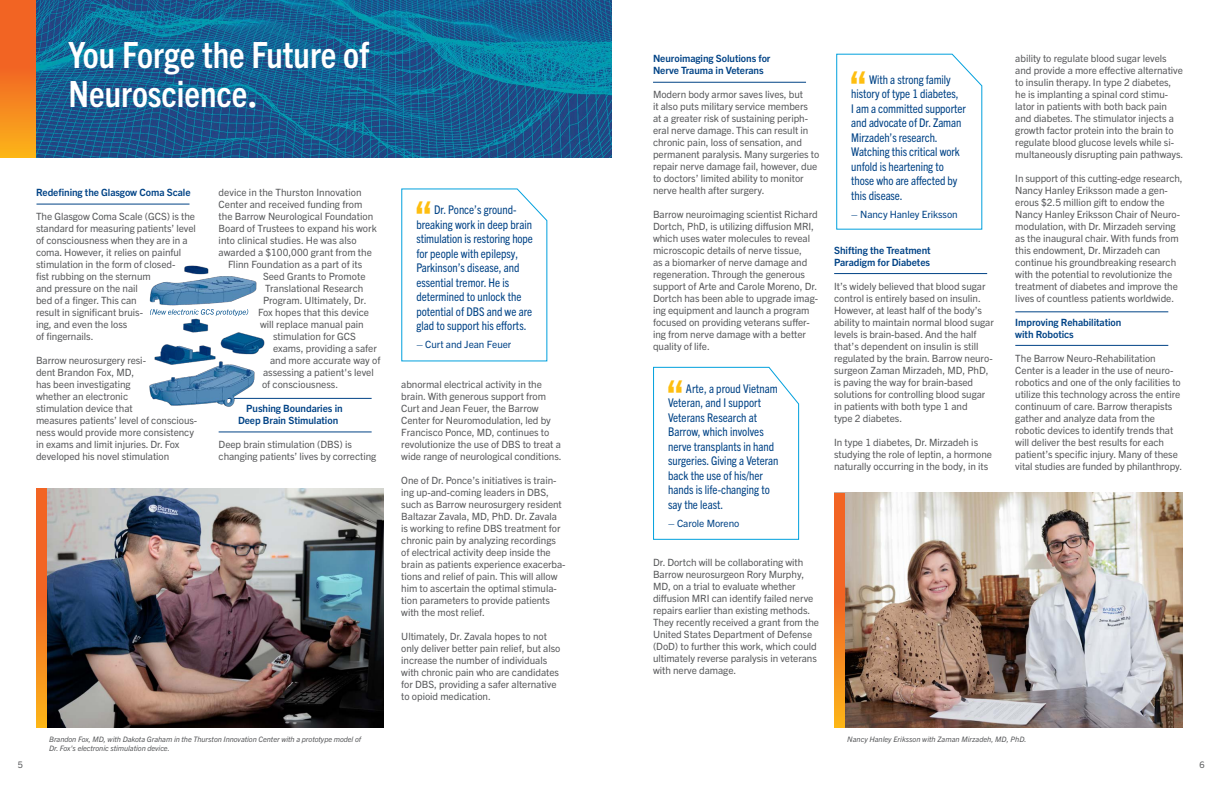
<style>
.page{position:relative;width:1224px;height:792px;background:#fff}
.page>*{position:absolute;margin:0;border:0;box-sizing:border-box;transform-origin:0 0}
.t1{font:700 condensed 44px "Trade Gothic Next LT Pro";color:#febe10}
.t2{font:700 condensed 36.2px/38.5px "Trade Gothic Next LT Pro";color:#fff}
.t3{font:condensed 12px/14.5px "Trade Gothic Next LT Pro";color:#014386}
.t4{font:10px/12px "Trade Gothic Next LT Pro";letter-spacing:-.005em;color:#58595b}
.t5{font:700 10px/12px "Trade Gothic Next LT Pro";letter-spacing:-.005em;color:#014386}
.t6{font:10px "Trade Gothic Next LT Pro";letter-spacing:-.005em;color:#014386}
.t7{font:9px "Trade Gothic Next LT Pro";color:#58595b}
.t8{font:italic 7.5px/9px "Trade Gothic Next LT Pro";letter-spacing:-.005em;color:#58595b}
.s1{font-family:"American Typewriter";font-weight:400;font-stretch:normal;font-size:48.5px}
</style>
<div class="page">
<hr style="left:219px;top:432px;width:153px;height:1px;background:#014386">
<hr style="left:219px;top:398px;width:153px;height:1px;background:#014386">
<img style="left:36px;top:0;width:576px;height:158px">
<svg style="left:0;top:0;width:36px;height:158px;background:#f47c20"></svg>
<svg style="left:401px;top:188px;width:147px;height:174px"></svg>
<hr style="left:36px;top:204px;width:154px;height:1px;background:#014386">
<img style="left:47px;top:489px;width:336px;height:239px">
<img style="left:150px;top:265px;width:116px;height:142px">
<svg style="left:150px;top:309px;width:98px;height:7px"></svg>
<svg style="left:36px;top:489px;width:11px;height:239px;background:#f47a20"></svg>
<svg style="left:653px;top:366px;width:147px;height:174px"></svg>
<svg style="left:836px;top:53px;width:147px;height:177px"></svg>
<hr style="left:834px;top:273px;width:153px;height:1px;background:#014386">
<hr style="left:653px;top:82px;width:153px;height:1px;background:#014386">
<hr style="left:1015px;top:345px;width:153px;height:1px;background:#014386">
<hr style="left:1015px;top:312px;width:153px;height:1px;background:#014386">
<img style="left:834px;top:492px;width:349px;height:236px">
<svg style="left:834px;top:493px;width:11px;height:235px;background:#f47a20"></svg>
<h2 class="t2" style="left:69px;top:33px;width:302px">You Forge the Future of<br>Neuroscience<span class="s1">.</span></h2>
<p class="t5" style="left:36px;top:185px;width:156px">Redefining the Glasgow Coma Scale</p>
<p class="t4" style="left:36px;top:209px;width:162px">The Glasgow Coma Scale (GCS) is the standard for measuring patients’ level of consciousness when they are in a coma. However, it relies on painful stimulation in the form of closed-<br>fist rubbing on the sternum<br>and pressure on the nail<br>bed of a finger. This can<br>result in significant bruis-<br>ing, and even the loss<br>of fingernails.</p>
<p class="t4" style="left:36px;top:353px;width:163px">Barrow neurosurgery resi-<br>dent Brandon Fox, MD,<br>has been investigating<br>whether an electronic<br>stimulation device that<br>measures patients’ level of conscious&shy;ness would provide more consistency in exams and limit injuries. Dr. Fox developed his novel stimulation</p>
<p class="t4" style="left:219px;top:185px;width:144px">device in the Thurston Innovation</p>
<p class="t4" style="left:219px;top:197px;width:145px">Center and received funding from</p>
<p class="t4" style="left:219px;top:209px;width:156px">the Barrow Neurological Foundation</p>
<p class="t4" style="left:219px;top:221px;width:160px">Board of Trustees to expand his work</p>
<p class="t4" style="left:219px;top:233px;width:139px">into clinical studies. He was also</p>
<p class="t4" style="left:219px;top:245px;width:155px">awarded a $100,000 grant from the</p>
<p class="t4" style="left:228px;top:257px;width:136px">Flinn Foundation as a part of its</p>
<p class="t4" style="left:263px;top:269px;width:104px">Seed Grants to Promote</p>
<p class="t4" style="left:265px;top:281px;width:100px">Translational Research</p>
<p class="t4" style="left:263px;top:293px;width:105px">Program. Ultimately, Dr.</p>
<p class="t4" style="left:258px;top:305px;width:113px">Fox hopes that this device</p>
<p class="t4" style="left:260px;top:317px;width:105px">will replace manual pain</p>
<p class="t4" style="left:273px;top:329px;width:84px">stimulation for GCS</p>
<p class="t4" style="left:273px;top:341px;width:105px">exams, providing a safer</p>
<p class="t4" style="left:270px;top:353px;width:112px">and more accurate way of</p>
<p class="t4" style="left:263px;top:365px;width:112px">assessing a patient's level</p>
<p class="t4" style="left:262px;top:377px;width:78px">of consciousness.</p>
<p class="t5" style="left:238px;top:401px;width:106px;text-indent:8px">Pushing Boundaries in<br>Deep Brain Stimulation</p>
<p class="t4" style="left:219px;top:437px;width:159px">Deep brain stimulation (DBS) is changing patients’ lives by correcting</p>
<p class="t8" style="left:49px;top:734px;width:314px">Brandon Fox, MD, with Dakota Graham in the Thurston Innovation Center with a prototype model of<br>Dr. Fox's electronic stimulation device.</p>
<h1 class="t1" style="left:414px;top:187px;width:20px">“</h1>
<p class="t3" style="left:416px;top:202px;width:118px;text-indent:18px">Dr. Ponce’s ground&shy;breaking work in deep brain stimulation is restoring hope for people with epilepsy,<br>Parkinson’s disease, and essential tremor. He is determined to unlock the potential of DBS and we are glad to support his efforts.</p>
<p class="t6" style="left:416px;top:338px;width:97px">– Curt and Jean Feuer</p>
<p class="t4" style="left:401px;top:378px;width:162px">abnormal electrical activity in the brain. With generous support from Curt and Jean Feuer, the Barrow Center for Neuromodulation, led by Francisco Ponce, MD, continues to revolutionize the use of DBS to treat a wide range of neurological conditions.</p>
<p class="t4" style="left:401px;top:474px;width:166px">One of Dr. Ponce’s initiatives is train&shy;ing up-and-coming leaders in DBS, such as Barrow neurosurgery resident Baltazar Zavala, MD, PhD. Dr. Zavala is working to refine DBS treatment for chronic pain by analyzing recordings of electrical activity deep inside the brain as patients experience exacerba&shy;tions and relief of pain. This will allow him to ascertain the optimal stimula&shy;tion parameters to provide patients with the most relief.</p>
<p class="t4" style="left:401px;top:630px;width:161px">Ultimately, Dr. Zavala hopes to not only deliver better pain relief, but also increase the number of individuals with chronic pain who are candidates for DBS, providing a safer alternative to opioid medication.</p>
<p class="t5" style="left:653px;top:51px;width:119px">Neuroimaging Solutions for<br>Nerve Trauma in Veterans</p>
<p class="t4" style="left:653px;top:87px;width:168px">Modern body armor saves lives, but<br>it also puts military service members<br>at a greater risk of sustaining periph&shy;eral nerve damage. This can result in chronic pain, loss of sensation, and permanent paralysis. Many surgeries to repair nerve damage fail, however, due to doctors’ limited ability to monitor nerve health after surgery.</p>
<p class="t4" style="left:653px;top:207px;width:167px">Barrow neuroimaging scientist Richard Dortch, PhD, is utilizing diffusion MRI, which uses water molecules to reveal microscopic details of nerve tissue,<br>as a biomarker of nerve damage and regeneration. Through the generous support of Arte and Carole Moreno, Dr.<br>Dortch has been able to upgrade imag&shy;ing equipment and launch a program focused on providing veterans suffer&shy;ing from nerve damage with a better quality of life.</p>
<h1 class="t1" style="left:666px;top:366px;width:20px">“</h1>
<p class="t3" style="left:668px;top:380px;width:112px;text-indent:18px">Arte, a proud Vietnam<br>Veteran, and I support<br>Veterans Research at<br>Barrow, which involves nerve transplants in hand surgeries. Giving a Veteran back the use of his/her hands is life-changing to say the least.</p>
<p class="t6" style="left:668px;top:516px;width:73px">– Carole Moreno</p>
<p class="t4" style="left:653px;top:555px;width:167px">Dr. Dortch will be collaborating with Barrow neurosurgeon Rory Murphy, MD, on a trial to evaluate whether diffusion MRI can identify failed nerve repairs earlier than existing methods.<br>They recently received a grant from the United States Department of Defense (DoD) to further this work, which could ultimately reverse paralysis in veterans with nerve damage.</p>
<h1 class="t1" style="left:849px;top:57px;width:20px">“</h1>
<p class="t3" style="left:851px;top:71px;width:116px;text-indent:18px">With a strong family history of type 1 diabetes,<br>I am a committed supporter and advocate of Dr. Zaman<br>Mirzadeh’s research.<br>Watching this critical work unfold is heartening to those who are affected by this disease.</p>
<p class="t6" style="left:851px;top:207px;width:108px">– Nancy Hanley Eriksson</p>
<p class="t5" style="left:834px;top:243px;width:98px">Shifting the Treatment<br>Paradigm for Diabetes</p>
<p class="t4" style="left:834px;top:279px;width:161px">It’s widely believed that blood sugar control is entirely based on insulin.<br>However, at least half of the body’s ability to maintain normal blood sugar levels is brain-based. And the half that’s dependent on insulin is still regulated by the brain. Barrow neuro&shy;surgeon Zaman Mirzadeh, MD, PhD, is paving the way for brain-based solutions for controlling blood sugar in patients with both type 1 and<br>type 2 diabetes.</p>
<p class="t4" style="left:834px;top:435px;width:159px">In type 1 diabetes, Dr. Mirzadeh is studying the role of leptin, a hormone naturally occurring in the body, in its</p>
<p class="t4" style="left:1015px;top:51px;width:170px">ability to regulate blood sugar levels and provide a more effective alternative to insulin therapy. In type 2 diabetes, he is implanting a spinal cord stimu&shy;lator in patients with both back pain and diabetes. The stimulator injects a growth factor protein into the brain to regulate blood glucose levels while si&shy;multaneously disrupting pain pathways.</p>
<p class="t4" style="left:1015px;top:171px;width:169px">In support of this cutting-edge research, Nancy Hanley Eriksson made a gen&shy;erous $2.5 million gift to endow the Nancy Hanley Eriksson Chair of Neuro&shy;modulation, with Dr. Mirzadeh serving as the inaugural chair. With funds from this endowment, Dr. Mirzadeh can continue his groundbreaking research with the potential to revolutionize the treatment of diabetes and improve the lives of countless patients worldwide.</p>
<p class="t5" style="left:1015px;top:315px;width:108px">Improving Rehabilitation with Robotics</p>
<p class="t4" style="left:1015px;top:351px;width:168px">The Barrow Neuro-Rehabilitation Center is a leader in the use of neuro&shy;robotics and one of the only facilities to utilize this technology across the entire continuum of care. Barrow therapists gather and analyze data from the robotic devices to identify trends that will deliver the best results for each patient’s specific injury. Many of these vital studies are funded by philanthropy.</p>
<p class="t8" style="left:847px;top:734px;width:181px">Nancy Hanley Eriksson with Zaman Mirzadeh, MD, PhD.</p>
<p class="t7" style="left:18px;top:759px;width:7px">5</p>
<p class="t7" style="left:1200px;top:759px;width:7px">6</p>
</div>
